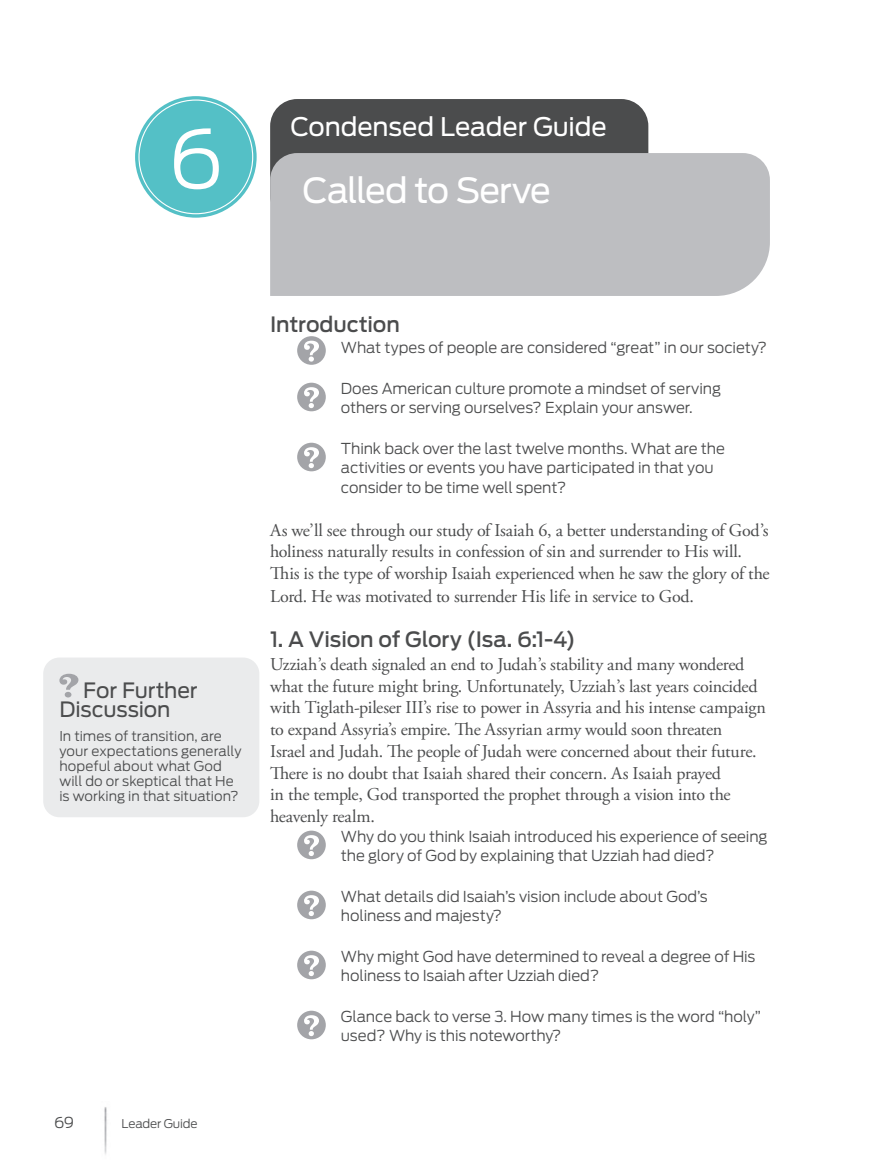
<style>
.page{position:relative;width:878px;height:1175px;background:#fff}
.page>*{position:absolute;margin:0;border:0;box-sizing:border-box;transform-origin:0 0}
.head1_session_number{font:300 81px "Antenna";color:#fff}
.head1{font:34.5px "Antenna";letter-spacing:-.035em;color:#fff}
.header2{font:25.5px "Antenna";letter-spacing:-.005em;color:#fff}
.subhead1{font:500 21px "Antenna";letter-spacing:-.005em;color:#4b4c4d}
.subhead7_Other{font:21px/19.5px "Antenna";letter-spacing:-.005em;color:#4b4c4d}
.body_no_indent{font:18px/21.8px "Adobe Garamond Pro";letter-spacing:-.015em;color:#4b4c4d}
.questions{font:300 15px/19.5px "Antenna";letter-spacing:-.01em;color:#4b4c4d}
.body4_Other{font:300 13.5px/15px "Antenna";color:#4b4c4d}
.t1{font:300 12px "Antenna";letter-spacing:-.01em;color:#4b4c4d}
</style>
<div class="page">
<div style="left:270px;top:99px;width:378px;height:124px;background:#4b4c4d;border-radius:27px"></div>
<div style="left:270px;top:153px;width:500px;height:143px;background:#bdbec1"></div>
<img style="left:104px;top:1107px;width:3px;height:48px">
<div style="left:43px;top:657px;width:216px;height:160px;background:#eaebec;border-radius:16px"></div>
<svg style="left:59px;top:673px;width:19px;height:24px"></svg>
<div style="left:135px;top:96px;width:121px;height:122px;background:#54c0c6;border-radius:50%"></div>
<svg style="left:297px;top:336px;width:29px;height:29px"></svg>
<svg style="left:297px;top:383px;width:29px;height:28px"></svg>
<svg style="left:297px;top:443px;width:29px;height:28px"></svg>
<svg style="left:297px;top:830px;width:29px;height:29px"></svg>
<svg style="left:297px;top:890px;width:29px;height:29px"></svg>
<svg style="left:297px;top:950px;width:29px;height:29px"></svg>
<svg style="left:297px;top:1010px;width:29px;height:29px"></svg>
<p class="head1_session_number" style="left:168px;top:111px;width:57px">6</p>
<p class="header2" style="left:290px;top:111px;width:318px">Condensed Leader Guide</p>
<p class="head1" style="left:302px;top:170px;width:250px">Called to Serve</p>
<p class="subhead7_Other" style="left:59px;top:680px;width:140px;text-indent:24px">For Further<br>Discussion</p>
<p class="body4_Other" style="left:59px;top:728px;width:183px">In times of transition, are your expectations generally hopeful about what God will do or skeptical that He is working in that situation?</p>
<p class="subhead1" style="left:270px;top:312px;width:131px">Introduction</p>
<p class="questions" style="left:341px;top:338px;width:427px">What types of people are considered “great” in our society?</p>
<p class="questions" style="left:341px;top:379px;width:381px">Does American culture promote a mindset of serving others or serving ourselves? Explain your answer.</p>
<p class="questions" style="left:341px;top:439px;width:385px">Think back over the last twelve months. What are the activities or events you have participated in that you consider to be time well spent?</p>
<p class="body_no_indent" style="left:270px;top:519px;width:501px">As we’ll see through our study of Isaiah 6, a better understanding of God’s holiness naturally results in confession of sin and surrender to His will.<br>This is the type of worship Isaiah experienced when he saw the glory of the Lord. He was motivated to surrender His life in service to God.</p>
<p class="subhead1" style="left:270px;top:626px;width:307px">1. A Vision of Glory (Isa. 6:1-4)</p>
<p class="body_no_indent" style="left:270px;top:654px;width:497px">Uzziah’s death signaled an end to Judah’s stability and many wondered what the future might bring. Unfortunately, Uzziah’s last years coincided with Tiglath-pileser III’s rise to power in Assyria and his intense campaign to expand Assyria’s empire. The Assyrian army would soon threaten<br>Israel and Judah. The people of Judah were concerned about their future.<br>There is no doubt that Isaiah shared their concern. As Isaiah prayed<br>in the temple, God transported the prophet through a vision into the heavenly realm.</p>
<p class="questions" style="left:341px;top:826px;width:428px">Why do you think Isaiah introduced his experience of seeing the glory of God by explaining that Uzziah had died?</p>
<p class="questions" style="left:341px;top:886px;width:368px">What details did Isaiah’s vision include about God’s holiness and majesty?</p>
<p class="questions" style="left:341px;top:946px;width:416px">Why might God have determined to reveal a degree of His holiness to Isaiah after Uzziah died?</p>
<p class="questions" style="left:341px;top:1006px;width:422px">Glance back to verse 3. How many times is the word “holy” used? Why is this noteworthy?</p>
<p class="questions" style="left:54px;top:1112px;width:22px">69</p>
<p class="t1" style="left:122px;top:1116px;width:78px">Leader Guide</p>
</div>
